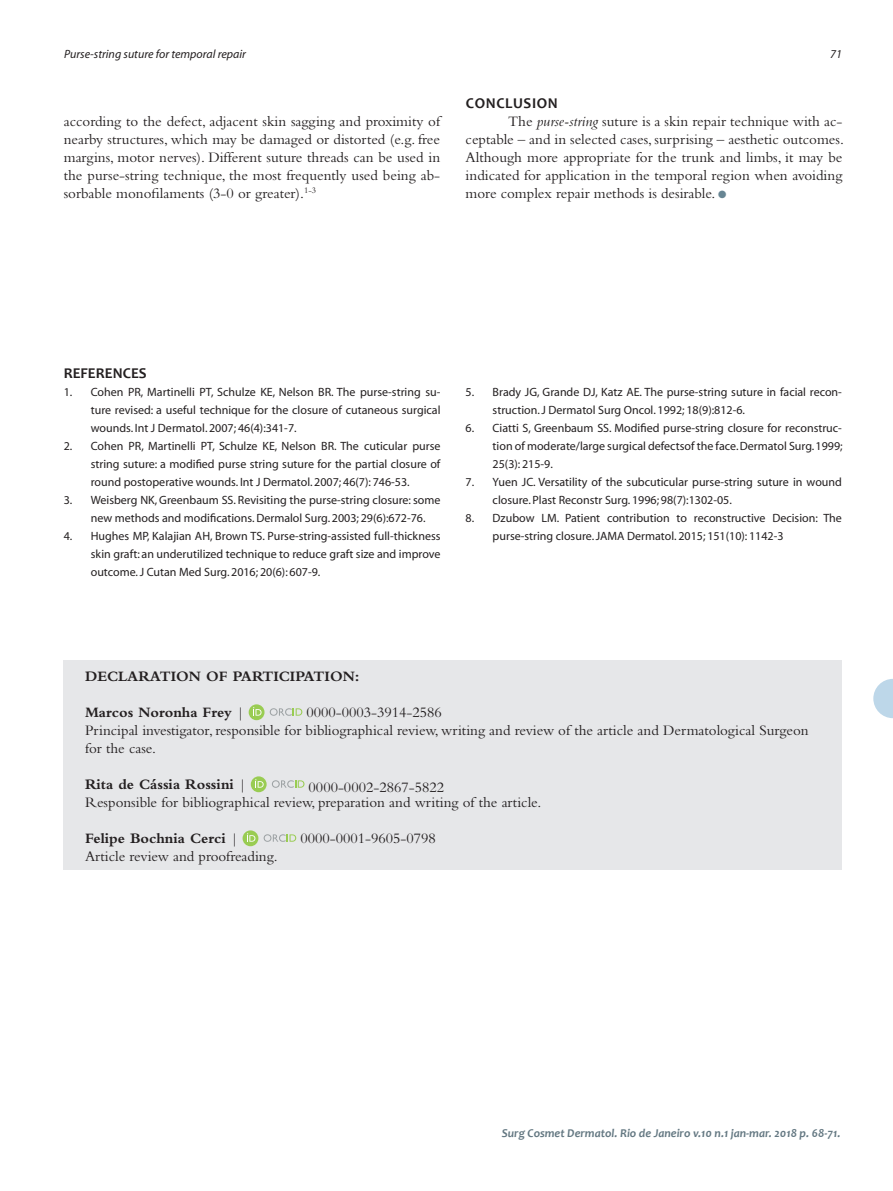
<style>
.page{position:relative;width:893px;height:1191px;background:#fff}
.page>*{position:absolute;margin:0;border:0;box-sizing:border-box;transform-origin:0 0}
.Surgical-ING_-_2016{font:15px/18px "Bembo";color:#231f20;text-align:justify}
.Surgical-PT_-_2016{font:15px "Bembo";color:#231f20}
.Surgical-PT_-_2016-2{font:700 15px "Bembo";color:#231f20}
.ABD-ING{font:15px "Bembo";color:#231f20}
.ABD-ING-2{font:700 15px "Bembo";color:#231f20}
.Surgical-ING_-_2016-2{font:700 15px "Candara";color:#231f20}
.Surgical-ING_-_2016-3{font:700 15px "Candara";letter-spacing:.04em;color:#231f20}
.t1{font:12px/18px "Myriad";color:#231f20;text-align:justify}
.t2{font:italic 700 12px "Candara";color:#647882}
.t3{font:italic 12px "Myriad";color:#231f20}
.s1{font-style:italic}
.s2{color:#678593}
.s3{font-weight:400}
</style>
<div class="page">
<div style="left:64px;top:660px;width:778px;height:210px;background:#e6e7e9"></div>
<div style="left:249px;top:704px;width:15px;height:16px;background:#99cc52;border-radius:50%"></div>
<svg style="left:270px;top:708px;width:32px;height:7px"></svg>
<svg style="left:253px;top:707px;width:9px;height:8px"></svg>
<svg style="left:251px;top:776px;width:16px;height:16px"></svg>
<svg style="left:272px;top:780px;width:32px;height:7px"></svg>
<svg style="left:255px;top:779px;width:9px;height:8px"></svg>
<svg style="left:243px;top:830px;width:15px;height:16px"></svg>
<svg style="left:264px;top:834px;width:32px;height:7px"></svg>
<svg style="left:247px;top:833px;width:8px;height:8px"></svg>
<svg style="left:873px;top:679px;width:20px;height:39px"></svg>
<p class="t3" style="left:64px;top:48px;width:183px">Purse-string suture for temporal repair</p>
<p class="t3" style="left:830px;top:48px;width:13px">71</p>
<p class="Surgical-ING_-_2016" style="left:64px;top:112px;width:378px">according to the defect, adjacent skin sagging and proximity of nearby structures, which may be damaged or distorted (e.g. free margins, motor nerves). Different suture threads can be used in the purse-string technique, the most frequently used being ab&shy;sorbable monofilaments (3-0 or greater).<sup>1-3</sup></p>
<p class="Surgical-ING_-_2016-3" style="left:466px;top:94px;width:93px">CONCLUSION</p>
<p class="Surgical-ING_-_2016" style="left:466px;top:112px;width:380px;text-indent:43px">The <span class="s1">purse-string</span> suture is a skin repair technique with ac&shy;ceptable – and in selected cases, surprising – aesthetic outcomes.<br>Although more appropriate for the trunk and limbs, it may be indicated for application in the temporal region when avoiding more complex repair methods is desirable. <span class="s2">●</span></p>
<p class="Surgical-ING_-_2016-2" style="left:64px;top:364px;width:84px">REFERENCES</p>
<p class="t1" style="left:91px;top:384px;width:351px;text-indent:-27px">1. Cohen PR, Martinelli PT, Schulze KE, Nelson BR. The purse-string su&shy;ture revised: a useful technique for the closure of cutaneous surgical wounds. Int J Dermatol. 2007; 46(4):341-7.</p>
<p class="t1" style="left:91px;top:438px;width:351px;text-indent:-27px">2. Cohen PR, Martinelli PT, Schulze KE, Nelson BR. The cuticular purse string suture: a modified purse string suture for the partial closure of round postoperative wounds. Int J Dermatol. 2007; 46(7): 746-53.</p>
<p class="t1" style="left:91px;top:492px;width:351px;text-indent:-27px">3. Weisberg NK, Greenbaum SS. Revisiting the purse-string closure: some new methods and modifications. Dermalol Surg. 2003; 29(6):672-76.</p>
<p class="t1" style="left:91px;top:528px;width:351px;text-indent:-27px">4. Hughes MP, Kalajian AH, Brown TS. Purse-string-assisted full-thickness skin graft: an underutilized technique to reduce graft size and improve outcome. J Cutan Med Surg. 2016; 20(6): 607-9.</p>
<p class="t1" style="left:493px;top:384px;width:351px;text-indent:-27px">5. Brady JG, Grande DJ, Katz AE. The purse-string suture in facial recon&shy;struction. J Dermatol Surg Oncol. 1992; 18(9):812-6.</p>
<p class="t1" style="left:493px;top:420px;width:352px;text-indent:-27px">6. Ciatti S, Greenbaum SS. Modified purse-string closure for reconstruc&shy;tion of moderate/large surgical defectsof the face. Dermatol Surg. 1999; 25(3): 215-9.</p>
<p class="t1" style="left:493px;top:474px;width:351px;text-indent:-27px">7. Yuen JC. Versatility of the subcuticular purse-string suture in wound closure. Plast Reconstr Surg. 1996; 98(7):1302-05.</p>
<p class="t1" style="left:493px;top:510px;width:351px;text-indent:-27px">8. Dzubow LM. Patient contribution to reconstructive Decision: The purse-string closure. JAMA Dermatol. 2015; 151(10): 1142-3</p>
<p class="Surgical-PT_-_2016-2" style="left:85px;top:668px;width:276px">DECLARATION OF PARTICIPATION:</p>
<p class="Surgical-PT_-_2016-2" style="left:85px;top:704px;width:161px">Marcos Noronha Frey <span class="s3">|</span></p>
<p class="Surgical-ING_-_2016" style="left:307px;top:703px;width:137px">0000-0003-3914-2586</p>
<p class="Surgical-ING_-_2016" style="left:85px;top:721px;width:725px">Principal investigator, responsible for bibliographical review, writing and review of the article and Dermatological Surgeon for the case.</p>
<p class="Surgical-PT_-_2016-2" style="left:85px;top:776px;width:163px">Rita de Cássia Rossini <span class="s3">|</span></p>
<p class="Surgical-PT_-_2016" style="left:309px;top:779px;width:137px">0000-0002-2867-5822</p>
<p class="Surgical-PT_-_2016" style="left:85px;top:794px;width:458px">Responsible for bibliographical review, preparation and writing of the article.</p>
<p class="ABD-ING-2" style="left:85px;top:830px;width:155px">Felipe Bochnia Cerci <span class="s3">|</span></p>
<p class="ABD-ING" style="left:300px;top:830px;width:137px">0000-0001-9605-0798</p>
<p class="ABD-ING" style="left:85px;top:848px;width:194px">Article review and proofreading.</p>
<p class="t2" style="left:502px;top:1125px;width:340px">Surg Cosmet Dermatol. Rio de Janeiro v.10 n.1 jan-mar. 2018 p. 68-71.</p>
</div>
